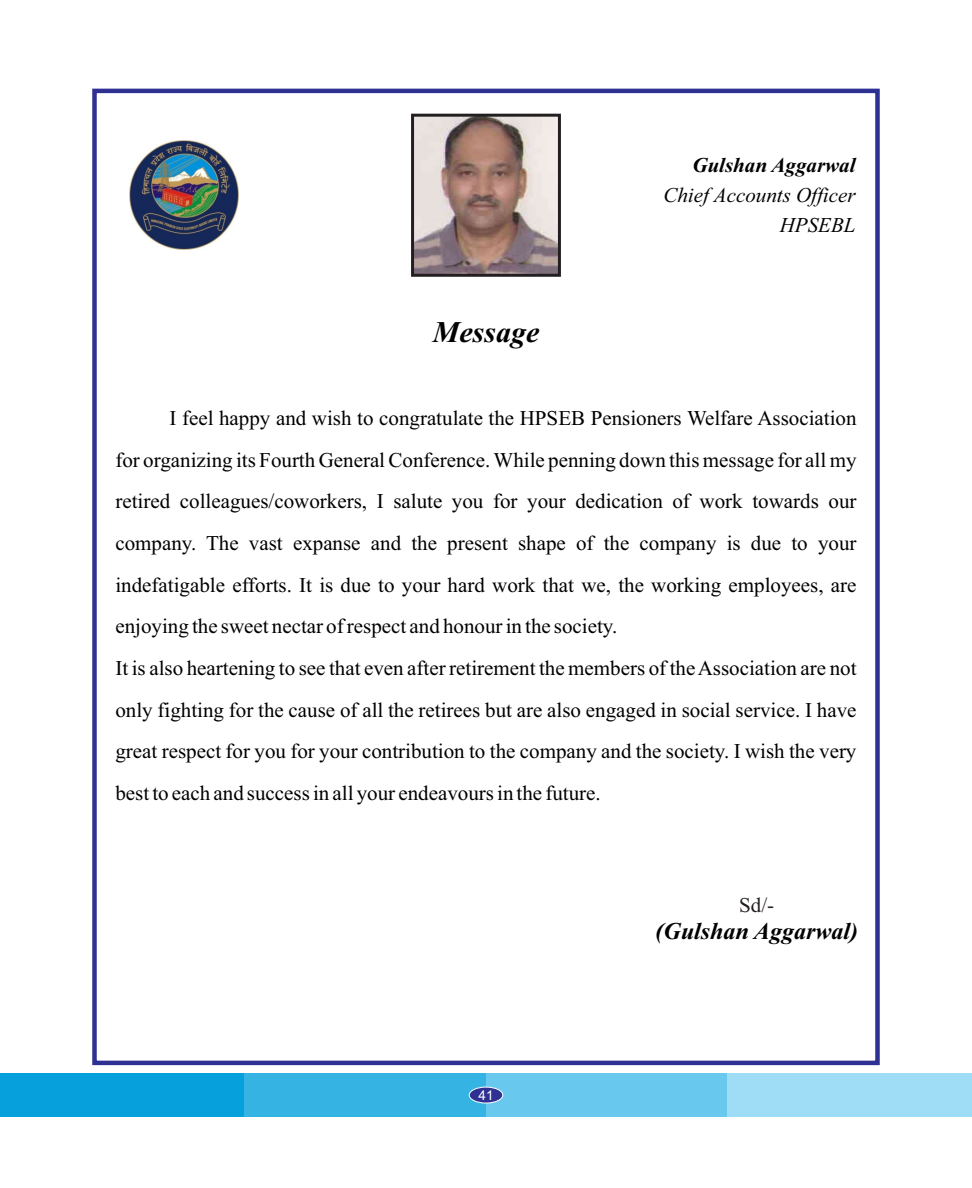
<style>
.page{position:relative;width:972px;height:1188px;background:#fff}
.page>*{position:absolute;margin:0;border:0;box-sizing:border-box;transform-origin:0 0}
.t1{font:italic 700 30px "Times New Roman";color:#000}
.t2{font:italic 700 24px "Times New Roman";color:#000}
.t3{font:21px/41.7px "Times New Roman";color:#000}
.t4{font:italic 21px/30px "Times New Roman";color:#000;text-align:right}
.t5{font:italic 700 21px "Times New Roman";color:#000}
.t6{font:21px "Times New Roman";color:#231f20}
.t7{font:13.5px "Arial";color:#fff}
</style>
<div class="page">
<img style="left:130px;top:141px;width:109px;height:109px">
<div style="left:0;top:1073px;width:244px;height:44px;background:#06a1dc"></div>
<div style="left:244px;top:1073px;width:242px;height:44px;background:#35b3e3"></div>
<div style="left:486px;top:1073px;width:242px;height:44px;background:#69c8ee"></div>
<div style="left:728px;top:1073px;width:244px;height:44px;background:#9fdcf5"></div>
<div style="left:469px;top:1087px;width:34px;height:16px;background:#2e3092;border:1px solid #fff;border-radius:50%"></div>
<div style="left:92px;top:89px;width:788px;height:976px;border:4px solid #2e3092"></div>
<img style="left:415px;top:118px;width:142px;height:155px">
<div style="left:411px;top:114px;width:150px;height:163px;border:3px solid #231f20"></div>
<h1 class="t1" style="left:433px;top:321px;width:108px">Message</h1>
<p class="t5" style="left:692px;top:158px;width:165px">Gulshan Aggarwal</p>
<p class="t4" style="left:663px;top:182px;width:194px">Chief Accounts Officer<br>HPSEBL</p>
<p class="t3" style="left:115px;top:399px;width:743px;text-indent:54px">I feel happy and wish to congratulate the HPSEB Pensioners Welfare Association for organizing its Fourth General Conference. While penning down this message for all my retired colleagues/coworkers, I salute you for your dedication of work towards our company. The vast expanse and the present shape of the company is due to your indefatigable efforts. It is due to your hard work that we, the working employees, are enjoying the sweet nectar of respect and honour in the society.<br>It is also heartening to see that even after retirement the members of the Association are not only fighting for the cause of all the retirees but are also engaged in social service. I have great respect for you for your contribution to the company and the society. I wish the very best to each and success in all your endeavours in the future.</p>
<p class="t7" style="left:479px;top:1090px;width:17px">41</p>
<p class="t6" style="left:739px;top:898px;width:37px">Sd/-</p>
<p class="t2" style="left:656px;top:923px;width:204px">(Gulshan Aggarwal)</p>
</div>
